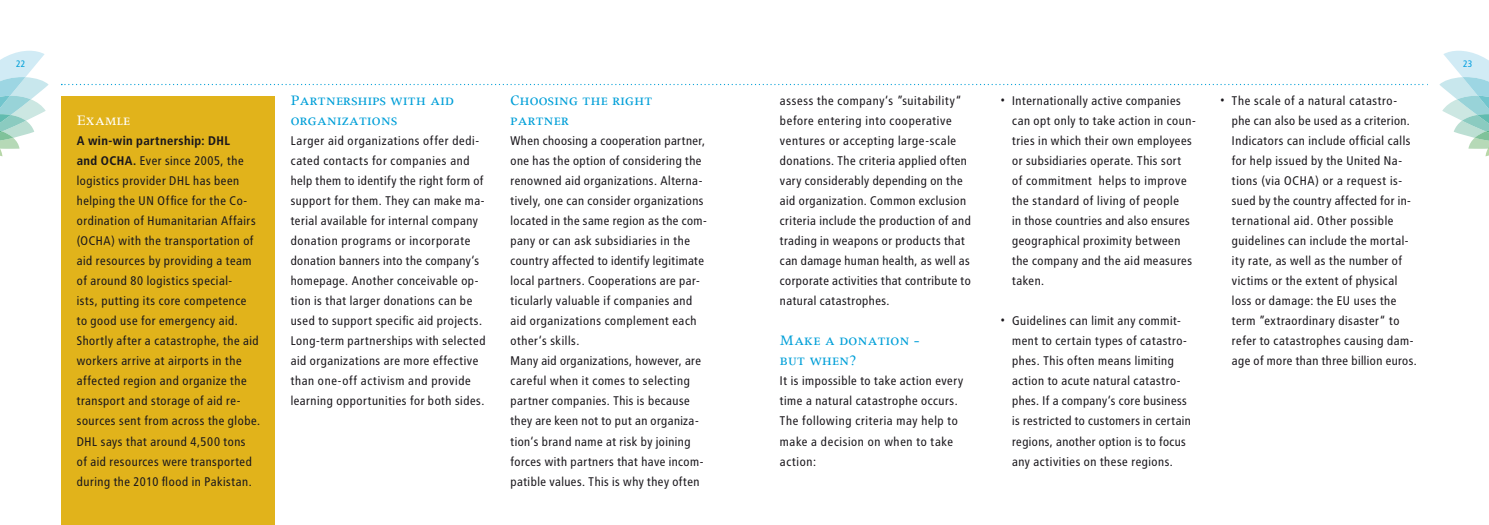
<style>
.page{position:relative;width:1489px;height:525px;background:#fff}
.page>*{position:absolute;margin:0;border:0;box-sizing:border-box;transform-origin:0 0}
.t1{font:16.25px/20px "Apollo MT SC";letter-spacing:.02em;color:#009fd8}
.t2{font:16.25px "Apollo MT SC";letter-spacing:.02em;color:#fff}
.t3{font:12.5px/20px "Transit Print OT";letter-spacing:.005em;color:#1a171c}
.t4{font:12.5px "Transit Print OT Bld";letter-spacing:.01em;color:#1a171c}
.t5{font:9.38px "Transit Print OT";color:#009fd8}
.t6{font:9.38px "Transit Print OT";color:#009ee0}
.s1{font-family:"Transit Print OT Bld"}
.s2{font-size:16.25px}
</style>
<div class="page">
<div style="left:59px;top:96px;width:215px;height:428px;background:#e1b31b"></div>
<svg style="left:61px;top:84px;width:1367px;height:1px"></svg>
<div style="left:0;top:0;width:60px;height:524px;background:#fff"></div>
<svg style="left:0;top:51px;width:49px;height:105px"></svg>
<svg style="left:1439px;top:51px;width:49px;height:105px"></svg>
<p class="t5" style="left:16px;top:58px;width:11px">22</p>
<p class="t6" style="left:1462px;top:58px;width:11px">23</p>
<h1 class="t2" style="left:77px;top:112px;width:55px">Examle</h1>
<p class="t4" style="left:77px;top:133px;width:155px">A win-win partnership: DHL</p>
<p class="t3" style="left:77px;top:151px;width:185px"><span class="s1">and OCHA.</span> Ever since 2005, the logistics provider DHL has been helping the UN Office for the Co&shy;ordination of Humanitarian Affairs (OCHA) with the transportation of aid resources by providing a team of around 80 logistics special-<br>ists, putting its core competence to good use for emergency aid.<br>Shortly after a catastrophe, the aid workers arrive at airports in the affected region and organize the transport and storage of aid re&shy;sources sent from across the globe.<br>DHL says that around 4,500 tons<br>of aid resources were transported during the 2010 flood in Pakistan.</p>
<h1 class="t1" style="left:291px;top:91px;width:165px">Partnerships with aid organizations</h1>
<p class="t3" style="left:291px;top:131px;width:197px">Larger aid organizations offer dedi&shy;cated contacts for companies and help them to identify the right form of support for them. They can make ma&shy;terial available for internal company donation programs or incorporate donation banners into the company‘s homepage. Another conceivable op&shy;tion is that larger donations can be used to support specific aid projects.<br>Long-term partnerships with selected aid organizations are more effective than one-off activism and provide learning opportunities for both sides.</p>
<h1 class="t1" style="left:510px;top:91px;width:143px">Choosing the right partner</h1>
<p class="t3" style="left:510px;top:131px;width:198px">When choosing a cooperation partner, one has the option of considering the renowned aid organizations. Alterna&shy;tively, one can consider organizations located in the same region as the com&shy;pany or can ask subsidiaries in the country affected to identify legitimate local partners. Cooperations are par&shy;ticularly valuable if companies and aid organizations complement each other‘s skills.<br>Many aid organizations, however, are careful when it comes to selecting partner companies. This is because they are keen not to put an organiza&shy;tion‘s brand name at risk by joining forces with partners that have incom&shy;patible values. This is why they often</p>
<p class="t3" style="left:780px;top:91px;width:193px">assess the company‘s ”suitability“ before entering into cooperative ventures or accepting large-scale donations. The criteria applied often vary considerably depending on the aid organization. Common exclusion criteria include the production of and trading in weapons or products that can damage human health, as well as corporate activities that contribute to natural catastrophes.</p>
<h1 class="t1" style="left:780px;top:331px;width:141px">Make a donation - but when?</h1>
<p class="t3" style="left:780px;top:371px;width:185px">It is impossible to take action every time a natural catastrophe occurs.<br>The following criteria may help to make a decision on when to take action:</p>
<p class="t3" style="left:1012px;top:91px;width:185px;text-indent:-12px"><span class="s2">•</span> Internationally active companies can opt only to take action in coun&shy;tries in which their own employees or subsidiaries operate. This sort<br>of commitment helps to improve the standard of living of people<br>in those countries and also ensures geographical proximity between the company and the aid measures taken.</p>
<p class="t3" style="left:1012px;top:311px;width:181px;text-indent:-12px"><span class="s2">•</span> Guidelines can limit any commit&shy;ment to certain types of catastro&shy;phes. This often means limiting action to acute natural catastro&shy;phes. If a company‘s core business is restricted to customers in certain regions, another option is to focus any activities on these regions.</p>
<p class="t3" style="left:1231px;top:91px;width:187px;text-indent:-12px"><span class="s2">•</span> The scale of a natural catastro&shy;phe can also be used as a criterion.<br>Indicators can include official calls for help issued by the United Na&shy;tions (via OCHA) or a request is&shy;sued by the country affected for in&shy;ternational aid. Other possible guidelines can include the mortal&shy;ity rate, as well as the number of victims or the extent of physical loss or damage: the EU uses the term ”extraordinary disaster“ to refer to catastrophes causing dam&shy;age of more than three billion euros.</p>
</div>
